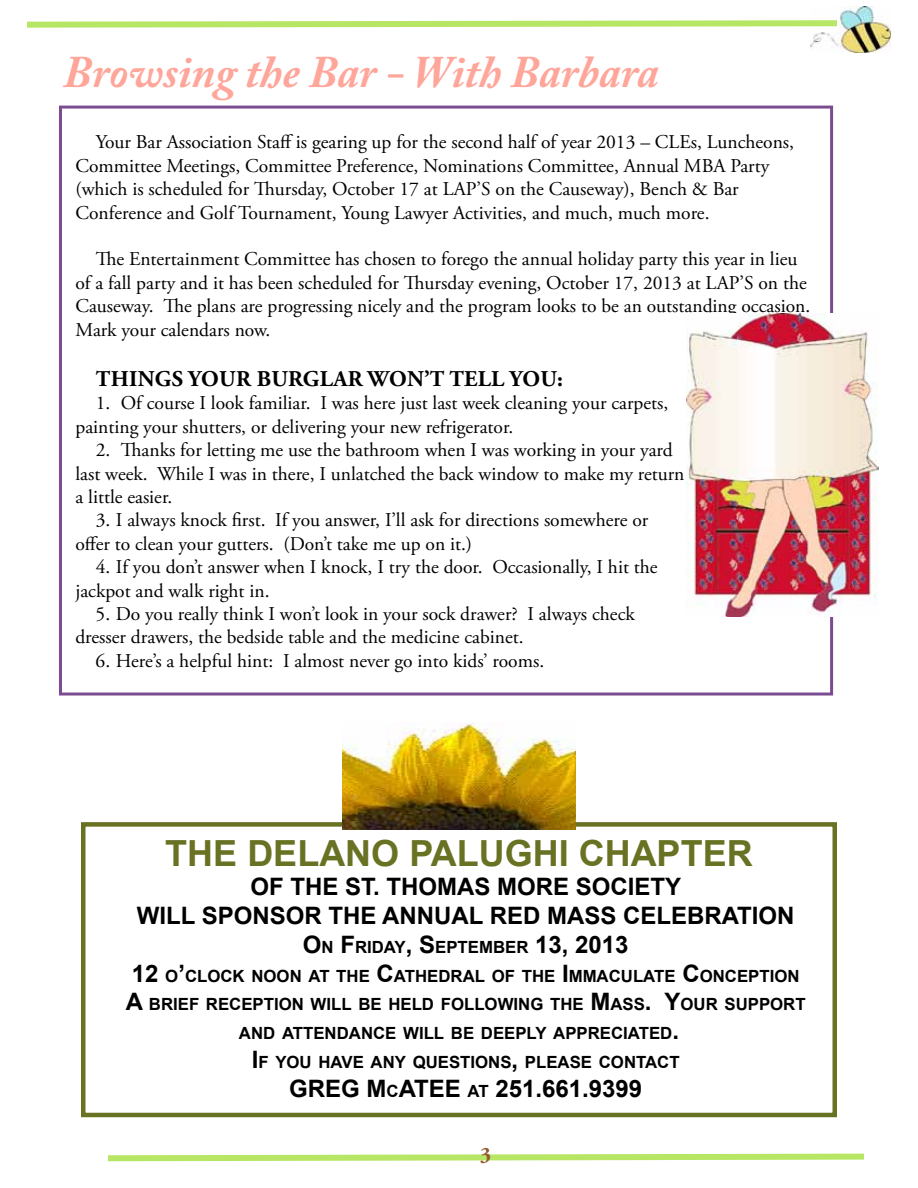
<style>
.page{position:relative;width:918px;height:1188px;background:#fff}
.page>*{position:absolute;margin:0;border:0;box-sizing:border-box;transform-origin:0 0}
.t1{font:italic 700 45px "Adobe Caslon Pro";color:#ffa69b}
.t2{font:700 36px "Arial";color:#697123}
.t3{font:700 24px/28.8px "Arial";color:#000;text-align:center}
.t4{font:700 22.5px "Adobe Garamond Pro";letter-spacing:.015em;color:#000}
.t5{font:700 22.05px "Adobe Garamond Pro";color:#91592f;scale:.95 1}
.t6{font:19.5px/23.4px "Adobe Garamond Pro";color:#000}
.t7{font:700 16.8px "Arial";color:#000}
.s1{font-style:inherit}
.s2{font-size:24px}
.s3{font-size:16.8px}
</style>
<div class="page">
<svg style="left:108px;top:1153px;width:756px;height:9px"></svg>
<img style="left:810px;top:7px;width:81px;height:46px">
<svg style="left:27px;top:17px;width:816px;height:14px"></svg>
<div style="left:59px;top:106px;width:774px;height:590px;border:3px solid #7c4c91"></div>
<img style="left:687px;top:313px;width:191px;height:304px">
<div style="left:81px;top:822px;width:756px;height:295px;border:4px solid #697123"></div>
<img style="left:342px;top:722px;width:234px;height:108px">
<h1 class="t1" style="left:63px;top:45px;width:597px">Browsing the Bar - With Barbara</h1>
<p class="t6" style="left:75px;top:131px;width:720px;text-indent:20px">Your Bar Association Staff is gearing up for the second half of year 2013 – CLEs, Luncheons, Committee Meetings, Committee Preference, Nominations Committee, Annual MBA Party (which is scheduled for Thursday, October 17 at LAP’S on the Causeway), Bench &amp; Bar Conference and Golf Tournament, Young Lawyer Activities, and much, much more.</p>
<p class="t6" style="left:76px;top:248px;width:736px;text-indent:20px">The Entertainment Committee has chosen to forego the annual holiday party this year in lieu of a fall party and it has been scheduled for Thursday evening, October 17, 2013 at LAP’S on the Causeway. The plans are progressing nicely and the program looks to be an outstanding occasion.<br>Mark your calendars now.</p>
<p class="t4" style="left:96px;top:366px;width:469px">THINGS YOUR BURGLAR WON’T TELL YOU:</p>
<p class="t6" style="left:75px;top:392px;width:594px;text-indent:20px">1. Of course I look familiar. I was here just last week cleaning your carpets, painting your shutters, or delivering your new refrigerator.</p>
<p class="t6" style="left:75px;top:439px;width:611px;text-indent:20px">2. Thanks for letting me use the bathroom when I was working in your yard last week. While I was in there, I unlatched the back window to make my return a little easier.</p>
<p class="t6" style="left:75px;top:509px;width:575px;text-indent:20px">3. I always knock first. If you answer, I’ll ask for directions somewhere or offer to clean your gutters. (Don’t take me up on it.)</p>
<p class="t6" style="left:75px;top:556px;width:584px;text-indent:20px">4. If you don’t answer when I knock, I try the door. Occasionally, I hit the jackpot and walk right in.</p>
<p class="t6" style="left:75px;top:603px;width:561px;text-indent:20px">5. Do you really think I won’t look in your sock drawer? I always check dresser drawers, the bedside table and the medicine cabinet.</p>
<p class="t6" style="left:96px;top:650px;width:450px">6. Here’s a helpful hint: I almost never go into kids’ rooms.</p>
<h2 class="t2" style="left:165px;top:830px;width:589px">THE DELANO Palughi <span class="s1">CHAPTER</span></h2>
<p class="t3" style="left:137px;top:873px;width:659px">OF THE ST. THOMAS MORE SOCIETY<br>WILL SPONSOR THE ANNUAL RED MASS CELEBRATION</p>
<p class="t7" style="left:303px;top:936px;width:64px"><span class="s2">O</span>N <span class="s2">F</span>RIDAY</p>
<p class="t7" style="left:406px;top:936px;width:42px"><span class="s2">, S</span>EPTEMBER</p>
<p class="t3" style="left:535px;top:931px;width:95px">13, 2013</p>
<p class="t7" style="left:132px;top:965px;width:66px"><span class="s2">12</span> O<span class="s2">’</span>CLOC</p>
<p class="t7" style="left:233px;top:965px;width:32px">K NOON</p>
<p class="t7" style="left:309px;top:965px;width:98px">AT THE <span class="s2">C</span>ATHEDRAL</p>
<p class="t7" style="left:492px;top:965px;width:90px">OF THE <span class="s2">I</span>MMACULATE</p>
<p class="t7" style="left:682px;top:965px;width:30px"><span class="s2">C</span>ONCEPTION</p>
<p class="t7" style="left:126px;top:993px;width:34px"><span class="s2">A</span> BRIEF</p>
<p class="t7" style="left:206px;top:993px;width:12px">RECEPTION</p>
<p class="t7" style="left:311px;top:993px;width:12px">WILL</p>
<p class="t7" style="left:358px;top:993px;width:42px">BE HELD</p>
<p class="t7" style="left:441px;top:993px;width:12px">FOLLOWIN</p>
<p class="t7" style="left:530px;top:993px;width:164px">G THE <span class="s2">M</span>ASS<span class="s2">. Y</span>OUR</p>
<p class="t7" style="left:724px;top:993px;width:13px">SUPPORT</p>
<p class="t7" style="left:239px;top:1022px;width:13px">AND</p>
<p class="t7" style="left:282px;top:1022px;width:13px">ATTENDANCE</p>
<p class="t7" style="left:403px;top:1022px;width:12px">WILL</p>
<p class="t7" style="left:451px;top:1022px;width:42px">BE DEEPLY</p>
<p class="t7" style="left:553px;top:1022px;width:12px">APPRECIATED</p>
<p class="t3" style="left:672px;top:1017px;width:8px">.</p>
<p class="t7" style="left:252px;top:1051px;width:37px"><span class="s2">I</span>F YOU</p>
<p class="t7" style="left:318px;top:1051px;width:65px">HAVEANY</p>
<p class="t7" style="left:413px;top:1051px;width:25px">QUESTIONS</p>
<p class="t7" style="left:512px;top:1051px;width:26px"><span class="s2">,</span> PLEASE</p>
<p class="t7" style="left:599px;top:1051px;width:13px">CONTACT</p>
<p class="t3" style="left:289px;top:1075px;width:354px">GREG M<span class="s3">C</span>ATEE <span class="s3">AT</span> 251.661.9399</p>
<p class="t5" style="left:480px;top:1142px;width:13px">3</p>
</div>
